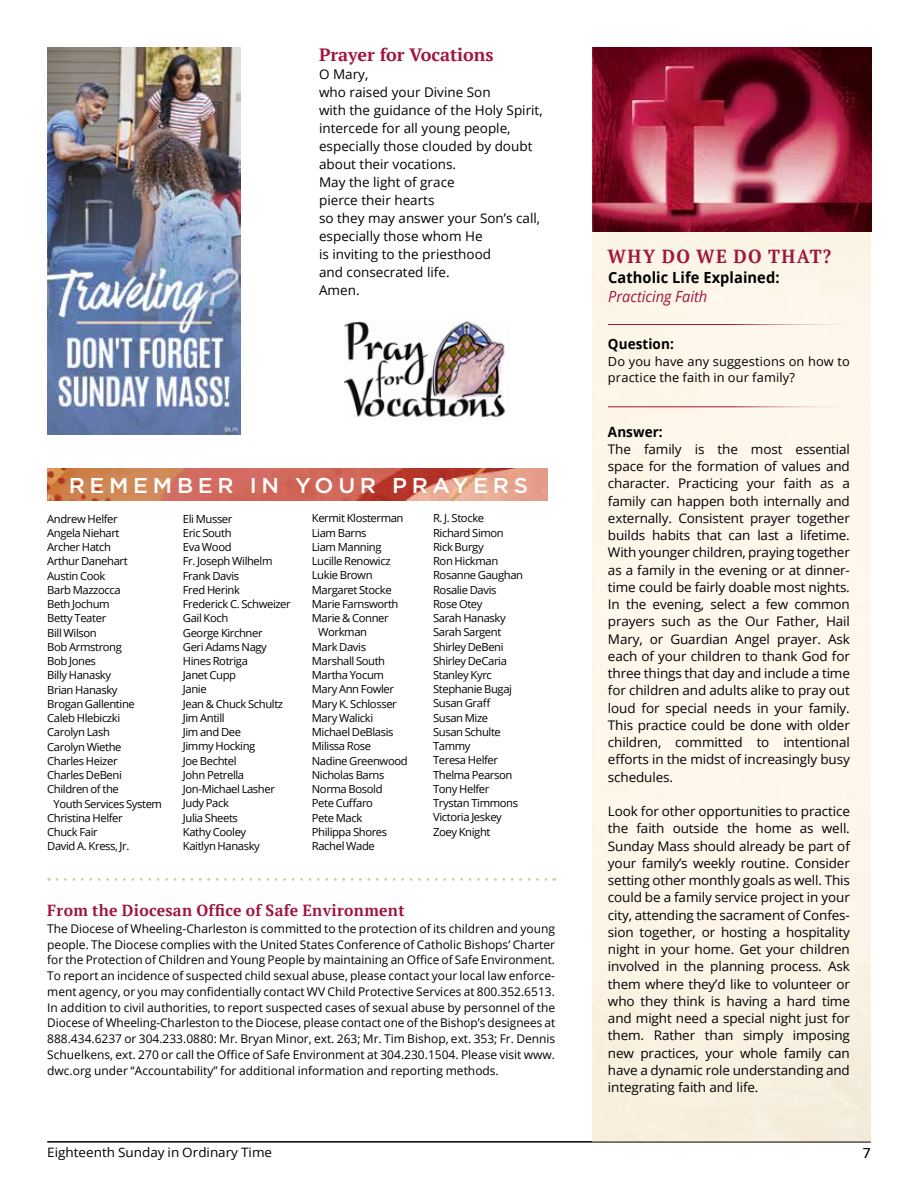
<style>
.page{position:relative;width:918px;height:1188px;background:#fff}
.page>*{position:absolute;margin:0;border:0;box-sizing:border-box;transform-origin:0 0}
.t1{font:500 21.45px "Gotham";letter-spacing:.21em;color:#fff;scale:1.04 1}
.t2{font:700 18.9px "PT Serif";letter-spacing:.08em;color:#a0163e;scale:.95 1}
.t3{font:700 17.85px "PT Serif";color:#a0163e}
.t4{font:700 16.05px "PT Serif";letter-spacing:.02em;color:#a0163e}
.t5{font:15.9px "Calibri";color:#000;scale:1.04 1}
.t6{font:700 15.3px "Open Sans";letter-spacing:.005em;color:#000;scale:.95 1}
.t7{font:italic 15.3px "Open Sans";color:#a0163e;scale:.95 1}
.t8{font:700 14.1px "Open Sans";letter-spacing:.005em;color:#000;scale:.95 1}
.t9{font:13.35px/18px "Open Sans";color:#000}
.t10{font:13.2px/17.2px "Open Sans";letter-spacing:-.01em;color:#000;text-align:justify}
.t11{font:12.9px "Open Sans";color:#000;scale:1.04 1}
.t12{font:12.6px/16.5px "Open Sans";letter-spacing:.01em;color:#000}
.t13{font:12px/15.8px "Open Sans";color:#000;text-align:justify}
.t14{font:11.1px/14.2px "Open Sans";letter-spacing:-.035em;color:#000}
</style>
<div class="page">
<hr style="left:47px;top:1141px;width:824px;height:2px;background:#000">
<svg style="left:57px;top:878px;width:498px;height:3px"></svg>
<img style="left:47px;top:469px;width:500px;height:32px">
<img style="left:592px;top:47px;width:279px;height:185px">
<hr style="left:608px;top:324px;width:259px;height:1px;background:#a0163e">
<hr style="left:608px;top:406px;width:259px;height:1px;background:#a0163e">
<img style="left:47px;top:47px;width:194px;height:387px">
<img style="left:345px;top:321px;width:160px;height:97px">
<h3 class="t3" style="left:319px;top:43px;width:176px">Prayer for Vocations</h3>
<p class="t9" style="left:319px;top:65px;width:225px">O Mary,<br>who raised your Divine Son<br>with the guidance of the Holy Spirit, intercede for all young people, especially those clouded by doubt about their vocations.<br>May the light of grace<br>pierce their hearts<br>so they may answer your Son’s call, especially those whom He<br>is inviting to the priesthood<br>and consecrated life.<br>Amen.</p>
<h1 class="t1" style="left:69px;top:472px;width:443px">REMEMBER IN YOUR PRAYERS</h1>
<p class="t14" style="left:47px;top:511px;width:72px">Andrew Helfer</p>
<p class="t14" style="left:47px;top:525px;width:74px">Angela Niehart</p>
<p class="t14" style="left:47px;top:540px;width:65px">Archer Hatch</p>
<p class="t14" style="left:47px;top:554px;width:82px">Arthur Danehart</p>
<p class="t14" style="left:47px;top:568px;width:60px">Austin Cook</p>
<p class="t14" style="left:47px;top:582px;width:75px">Barb Mazzocca</p>
<p class="t14" style="left:47px;top:597px;width:64px">Beth Jochum</p>
<p class="t14" style="left:47px;top:611px;width:61px">Betty Teater</p>
<p class="t14" style="left:47px;top:625px;width:51px">Bill Wilson</p>
<p class="t14" style="left:47px;top:639px;width:76px">Bob Armstrong</p>
<p class="t14" style="left:47px;top:654px;width:50px">Bob Jones</p>
<p class="t14" style="left:47px;top:668px;width:65px">Billy Hanasky</p>
<p class="t14" style="left:47px;top:682px;width:72px">Brian Hanasky</p>
<p class="t14" style="left:47px;top:696px;width:89px">Brogan Gallentine</p>
<p class="t14" style="left:47px;top:711px;width:74px">Caleb Hlebiczki</p>
<p class="t14" style="left:47px;top:725px;width:64px">Carolyn Lash</p>
<p class="t14" style="left:47px;top:739px;width:76px">Carolyn Wiethe</p>
<p class="t14" style="left:47px;top:753px;width:72px">Charles Heizer</p>
<p class="t14" style="left:47px;top:768px;width:76px">Charles DeBeni</p>
<p class="t14" style="left:47px;top:782px;width:73px">Children of the</p>
<p class="t14" style="left:54px;top:796px;width:110px">Youth Services System</p>
<p class="t14" style="left:47px;top:810px;width:77px">Christina Helfer</p>
<p class="t14" style="left:47px;top:825px;width:52px">Chuck Fair</p>
<p class="t14" style="left:47px;top:839px;width:84px">David A. Kress, Jr.</p>
<p class="t14" style="left:183px;top:511px;width:109px">Eli Musser<br>Eric South<br>Eva Wood<br>Fr. Joseph Wilhelm<br>Frank Davis<br>Fred Herink<br>Frederick C. Schweizer<br>Gail Koch<br>George Kirchner<br>Geri Adams Nagy<br>Hines Rotriga<br>Janet Cupp<br>Janie<br>Jean &amp; Chuck Schultz<br>Jim Antill<br>Jim and Dee<br>Jimmy Hocking<br>Joe Bechtel<br>John Petrella<br>Jon-Michael Lasher<br>Judy Pack<br>Julia Sheets<br>Kathy Cooley<br>Kaitlyn Hanasky</p>
<p class="t14" style="left:312px;top:511px;width:93px">Kermit Klosterman</p>
<p class="t14" style="left:312px;top:525px;width:56px">Liam Barns</p>
<p class="t14" style="left:312px;top:539px;width:71px">Liam Manning</p>
<p class="t14" style="left:312px;top:554px;width:80px">Lucille Renowicz</p>
<p class="t14" style="left:312px;top:568px;width:62px">Lukie Brown</p>
<p class="t14" style="left:312px;top:582px;width:81px">Margaret Stocke</p>
<p class="t14" style="left:312px;top:596px;width:88px">Marie Farnsworth</p>
<p class="t14" style="left:312px;top:611px;width:78px">Marie &amp; Conner</p>
<p class="t14" style="left:318px;top:625px;width:50px">Workman</p>
<p class="t14" style="left:312px;top:639px;width:56px">Mark Davis</p>
<p class="t14" style="left:312px;top:653px;width:75px">Marshall South</p>
<p class="t14" style="left:312px;top:668px;width:74px">Martha Yocum</p>
<p class="t14" style="left:312px;top:682px;width:84px">Mary Ann Fowler</p>
<p class="t14" style="left:312px;top:696px;width:86px">Mary K. Schlosser</p>
<p class="t14" style="left:312px;top:710px;width:63px">Mary Walicki</p>
<p class="t14" style="left:312px;top:725px;width:83px">Michael DeBlasis</p>
<p class="t14" style="left:312px;top:739px;width:61px">Milissa Rose</p>
<p class="t14" style="left:312px;top:753px;width:97px">Nadine Greenwood</p>
<p class="t14" style="left:312px;top:767px;width:74px">Nicholas Barns</p>
<p class="t14" style="left:312px;top:782px;width:72px">Norma Bosold</p>
<p class="t14" style="left:312px;top:796px;width:63px">Pete Cuffaro</p>
<p class="t14" style="left:312px;top:810px;width:52px">Pete Mack</p>
<p class="t14" style="left:312px;top:824px;width:77px">Philippa Shores</p>
<p class="t14" style="left:312px;top:839px;width:65px">Rachel Wade</p>
<p class="t14" style="left:433px;top:511px;width:92px">R. J. Stocke<br>Richard Simon<br>Rick Burgy<br>Ron Hickman<br>Rosanne Gaughan<br>Rosalie Davis<br>Rose Otey<br>Sarah Hanasky<br>Sarah Sargent<br>Shirley DeBeni<br>Shirley DeCaria<br>Stanley Kyrc<br>Stephanie Bugaj<br>Susan Graff<br>Susan Mize<br>Susan Schulte<br>Tammy<br>Teresa Helfer<br>Thelma Pearson<br>Tony Helfer<br>Trystan Timmons<br>Victoria Jeskey<br>Zoey Knight</p>
<p class="t4" style="left:47px;top:900px;width:359px">From the Diocesan Office of Safe Environment</p>
<p class="t13" style="left:47px;top:920px;width:510px">The Diocese of Wheeling-Charleston is committed to the protection of its children and young people. The Diocese complies with the United States Conference of Catholic Bishops’ Charter for the Protection of Children and Young People by maintaining an Office of Safe Environment.<br>To report an incidence of suspected child sexual abuse, please contact your local law enforce&shy;ment agency, or you may confidentially contact WV Child Protective Services at 800.352.6513.<br>In addition to civil authorities, to report suspected cases of sexual abuse by personnel of the Diocese of Wheeling-Charleston to the Diocese, please contact one of the Bishop’s designees at 888.434.6237 or 304.233.0880: Mr. Bryan Minor, ext. 263; Mr. Tim Bishop, ext. 353; Fr. Dennis Schuelkens, ext. 270 or call the Office of Safe Environment at 304.230.1504. Please visit www. dwc.org under “Accountability” for additional information and reporting methods.</p>
<h2 class="t2" style="left:608px;top:244px;width:237px">WHY DO WE DO THAT?</h2>
<p class="t6" style="left:608px;top:266px;width:182px">Catholic Life Explained:</p>
<p class="t7" style="left:608px;top:286px;width:106px">Practicing Faith</p>
<p class="t8" style="left:608px;top:334px;width:71px">Question:</p>
<p class="t12" style="left:608px;top:353px;width:243px">Do you have any suggestions on how to practice the faith in our family?</p>
<p class="t8" style="left:608px;top:422px;width:59px">Answer:</p>
<p class="t10" style="left:608px;top:440px;width:243px">The family is the most essential space for the formation of values and character. Practicing your faith as a family can happen both internally and externally. Consistent prayer together builds habits that can last a lifetime.<br>With younger children, praying together as a family in the evening or at dinner&shy;time could be fairly doable most nights.<br>In the evening, select a few common prayers such as the Our Father, Hail Mary, or Guardian Angel prayer. Ask each of your children to thank God for three things that day and include a time for children and adults alike to pray out loud for special needs in your family.<br>This practice could be done with older children, committed to intentional efforts in the midst of increasingly busy schedules.</p>
<p class="t10" style="left:608px;top:802px;width:243px">Look for other opportunities to practice the faith outside the home as well.<br>Sunday Mass should already be part of your family’s weekly routine. Consider setting other monthly goals as well. This could be a family service project in your city, attending the sacrament of Confes&shy;sion together, or hosting a hospitality night in your home. Get your children involved in the planning process. Ask them where they’d like to volunteer or who they think is having a hard time and might need a special night just for them. Rather than simply imposing new practices, your whole family can have a dynamic role understanding and integrating faith and life.</p>
<p class="t11" style="left:47px;top:1143px;width:218px">Eighteenth Sunday in Ordinary Time</p>
<p class="t5" style="left:862px;top:1141px;width:10px">7</p>
</div>
